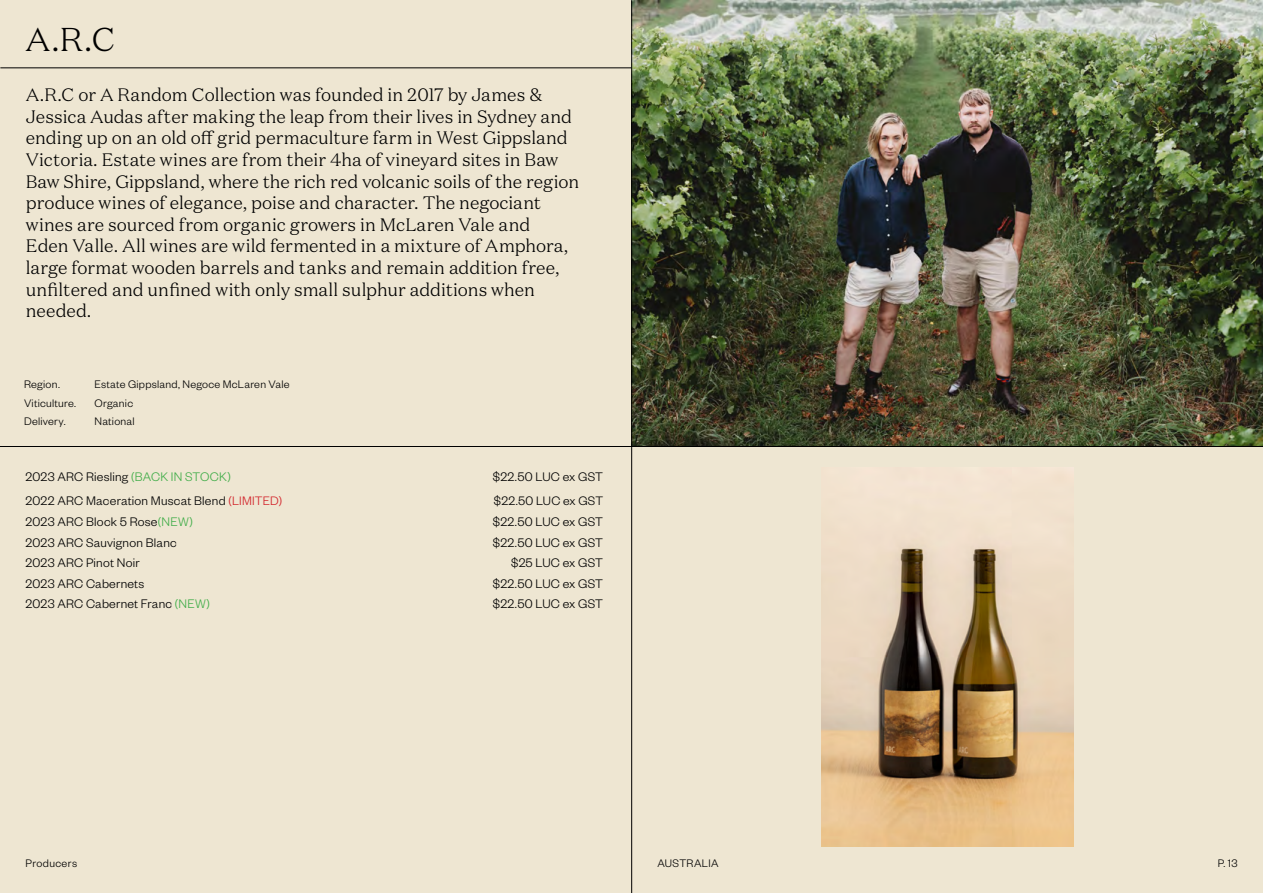
<style>
.page{position:relative;width:1263px;height:893px;background:#fff}
.page>*{position:absolute;margin:0;border:0;box-sizing:border-box;transform-origin:0 0}
.t1{font:300 33px "Domaine Text";color:#000}
.t2{font:300 18px/21.6px "Domaine Text";color:#000}
.t3{font:300 13.65px "Founders Grotesk";letter-spacing:.015em;color:#000}
.t4{font:300 13.5px "Founders Grotesk";letter-spacing:.02em;color:#000}
.t5{font:300 12px "Founders Grotesk";letter-spacing:.02em;color:#000}
.s1{color:#41ad49}
.s2{font-size:13.5px;color:#d2232a}
</style>
<div class="page">
<div style="left:0;top:1px;width:1263px;height:892px;background:#eee6d2"></div>
<img style="left:821px;top:530px;width:253px;height:316px">
<img style="left:632px;top:0;width:631px;height:446px">
<hr style="left:631px;top:0;width:1px;height:893px;background:#000">
<hr style="left:0;top:446px;width:1263px;height:1px;background:#000">
<hr style="left:0;top:68px;width:631px;height:1px;background:#000">
<h1 class="t1" style="left:26px;top:19px;width:91px">A.R.C</h1>
<p class="t2" style="left:26px;top:84px;width:555px">A.R.C or A Random Collection was founded in 2017 by James &amp; Jessica Audas after making the leap from their lives in Sydney and ending up on an old off grid permaculture farm in West Gippsland Victoria. Estate wines are from their 4ha of vineyard sites in Baw Baw Shire, Gippsland, where the rich red volcanic soils of the region produce wines of elegance, poise and character. The negociant wines are sourced from organic growers in McLaren Vale and<br>Eden Valle. All wines are wild fermented in a mixture of Amphora, large format wooden barrels and tanks and remain addition free, unfiltered and unfined with only small sulphur additions when needed.</p>
<p class="t5" style="left:24px;top:377px;width:37px">Region.</p>
<p class="t5" style="left:95px;top:377px;width:197px">Estate Gippsland, Negoce McLaren Vale</p>
<p class="t5" style="left:24px;top:396px;width:54px">Viticulture.</p>
<p class="t5" style="left:95px;top:396px;width:40px">Organic</p>
<p class="t5" style="left:24px;top:414px;width:43px">Delivery.</p>
<p class="t5" style="left:95px;top:414px;width:42px">National</p>
<p class="t3" style="left:26px;top:468px;width:207px">2023 ARC Riesling <span class="s1">(BACK IN STOCK)</span></p>
<p class="t3" style="left:493px;top:468px;width:112px">$22.50 LUC ex GST</p>
<p class="t3" style="left:26px;top:493px;width:258px">2022 ARC Maceration Muscat Blend <span class="s2">(LIMITED)</span></p>
<p class="t4" style="left:494px;top:493px;width:111px">$22.50 LUC ex GST</p>
<p class="t3" style="left:26px;top:513px;width:169px">2023 ARC Block 5 Rose<span class="s1">(NEW)</span></p>
<p class="t3" style="left:493px;top:513px;width:112px">$22.50 LUC ex GST</p>
<p class="t3" style="left:26px;top:534px;width:153px">2023 ARC Sauvignon Blanc</p>
<p class="t3" style="left:493px;top:534px;width:112px">$22.50 LUC ex GST</p>
<p class="t3" style="left:26px;top:555px;width:116px">2023 ARC Pinot Noir</p>
<p class="t3" style="left:511px;top:555px;width:93px">$25 LUC ex GST</p>
<p class="t3" style="left:26px;top:575px;width:120px">2023 ARC Cabernets</p>
<p class="t3" style="left:493px;top:575px;width:112px">$22.50 LUC ex GST</p>
<p class="t3" style="left:26px;top:596px;width:186px">2023 ARC Cabernet Franc <span class="s1">(NEW)</span></p>
<p class="t3" style="left:493px;top:596px;width:112px">$22.50 LUC ex GST</p>
<p class="t5" style="left:26px;top:856px;width:53px">Producers</p>
<p class="t5" style="left:657px;top:856px;width:63px">AUSTRALIA</p>
<p class="t5" style="left:1218px;top:856px;width:21px">P. 13</p>
</div>
